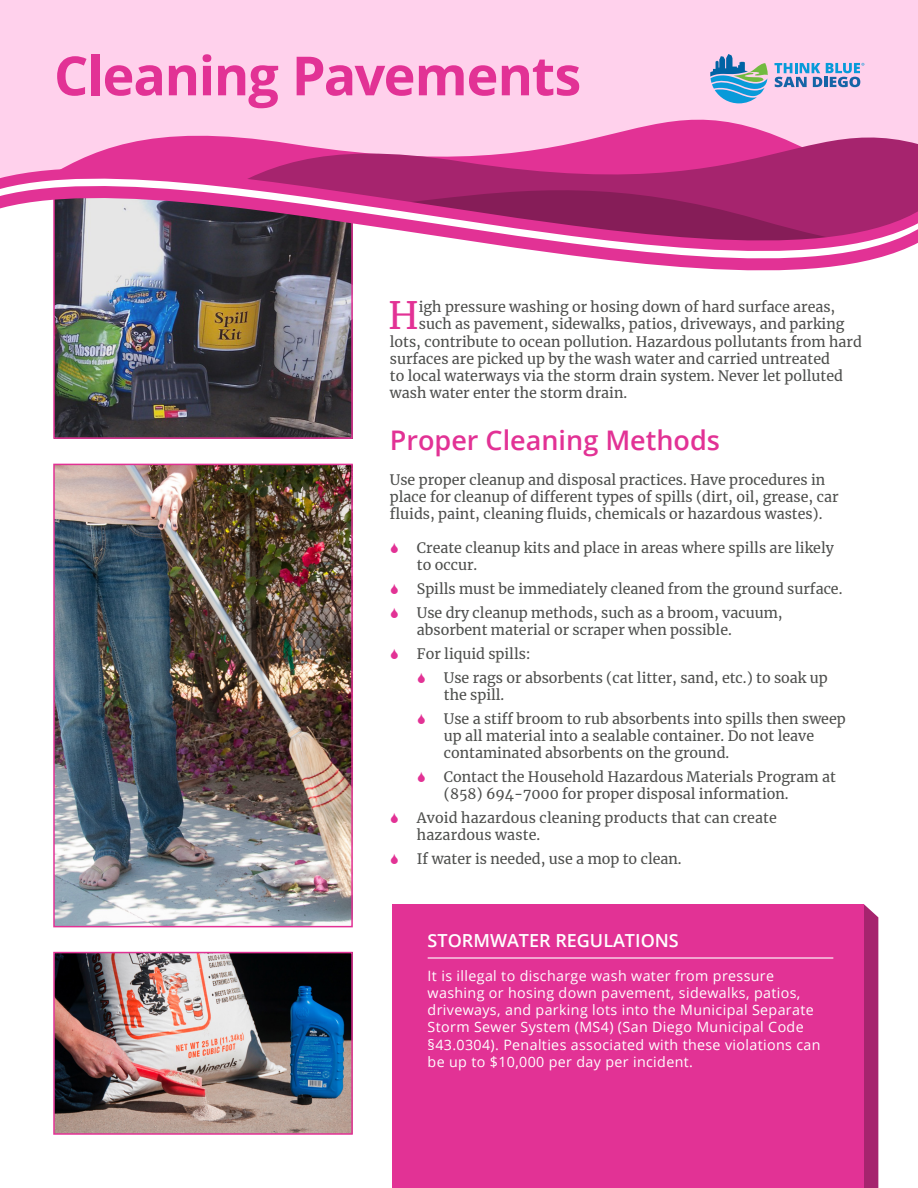
<style>
.page{position:relative;width:918px;height:1188px;background:#fff}
.page>*{position:absolute;margin:0;border:0;box-sizing:border-box;transform-origin:0 0}
.Sub-Head{font:700 54px "Open Sans";letter-spacing:-.025em;color:#e23295}
.Content{font:37.2px "Merriweather";color:#e23295}
.Sub-Head-2{font:600 27px "Open Sans";color:#e23295}
.Sub-Head-3{font:600 18px "Open Sans";color:#fff}
.Content-2{font:14.25px/17.1px "Merriweather";color:#4d4e4c}
.Content-3{font:14.25px/17.1px "Open Sans";letter-spacing:.025em;color:#fff}
</style>
<div class="page">
<div style="left:864px;top:904px;width:14px;height:284px;background:#a6246e"></div>
<img style="left:56px;top:365px;width:294px;height:71px">
<img style="left:53px;top:347px;width:300px;height:18px">
<svg style="left:0;top:0;width:918px;height:347px"></svg>
<img style="left:56px;top:467px;width:294px;height:457px">
<div style="left:53px;top:464px;width:300px;height:463px;border:2px solid #e23295"></div>
<img style="left:56px;top:955px;width:294px;height:177px">
<div style="left:53px;top:952px;width:300px;height:183px;border:2px solid #e23295"></div>
<div style="left:393px;top:904px;width:471px;height:284px;background:#e23295"></div>
<hr style="left:428px;top:957px;width:405px;height:2px;background:#fff">
<svg style="left:775px;top:63px;width:89px;height:24px"></svg>
<svg style="left:710px;top:54px;width:58px;height:49px"></svg>
<p class="Sub-Head" style="left:54px;top:38px;width:529px">Cleaning Pavements</p>
<p class="Content" style="left:388px;top:290px;width:32px">H</p>
<p class="Content-2" style="left:419px;top:298px;width:418px">igh pressure washing or hosing down of hard surface areas,</p>
<p class="Content-2" style="left:419px;top:315px;width:427px">such as pavement, sidewalks, patios, driveways, and parking</p>
<p class="Content-2" style="left:390px;top:332px;width:474px">lots, contribute to ocean pollution. Hazardous pollutants from hard</p>
<p class="Content-2" style="left:390px;top:350px;width:442px">surfaces are picked up by the wash water and carried untreated</p>
<p class="Content-2" style="left:390px;top:367px;width:455px">to local waterways via the storm drain system. Never let polluted</p>
<p class="Content-2" style="left:390px;top:384px;width:239px">wash water enter the storm drain.</p>
<p class="Sub-Head-2" style="left:390px;top:422px;width:332px">Proper Cleaning Methods</p>
<p class="Content-2" style="left:390px;top:471px;width:450px">Use proper cleanup and disposal practices. Have procedures in place for cleanup of different types of spills (dirt, oil, grease, car fluids, paint, cleaning fluids, chemicals or hazardous wastes).</p>
<p class="Content-2" style="left:417px;top:539px;width:419px">Create cleanup kits and place in areas where spills are likely to occur.</p>
<p class="Content-2" style="left:417px;top:580px;width:427px">Spills must be immediately cleaned from the ground surface.</p>
<p class="Content-2" style="left:417px;top:604px;width:367px">Use dry cleanup methods, such as a broom, vacuum, absorbent material or scraper when possible.</p>
<p class="Content-2" style="left:417px;top:645px;width:116px">For liquid spills:</p>
<p class="Content-2" style="left:444px;top:669px;width:385px">Use rags or absorbents (cat litter, sand, etc.) to soak up the spill.</p>
<p class="Content-2" style="left:444px;top:710px;width:403px">Use a stiff broom to rub absorbents into spills then sweep up all material into a sealable container. Do not leave contaminated absorbents on the ground.</p>
<p class="Content-2" style="left:444px;top:768px;width:393px">Contact the Household Hazardous Materials Program at (858) 694-7000 for proper disposal information.</p>
<p class="Content-2" style="left:417px;top:809px;width:362px">Avoid hazardous cleaning products that can create hazardous waste.</p>
<p class="Content-2" style="left:417px;top:849px;width:266px">If water is needed, use a mop to clean.</p>
<p class="Sub-Head-3" style="left:428px;top:928px;width:253px">STORMWATER REGULATIONS</p>
<p class="Content-3" style="left:428px;top:967px;width:394px">It is illegal to discharge wash water from pressure washing or hosing down pavement, sidewalks, patios, driveways, and parking lots into the Municipal Separate Storm Sewer System (MS4) (San Diego Municipal Code §43.0304). Penalties associated with these violations can be up to $10,000 per day per incident.</p>
</div>
